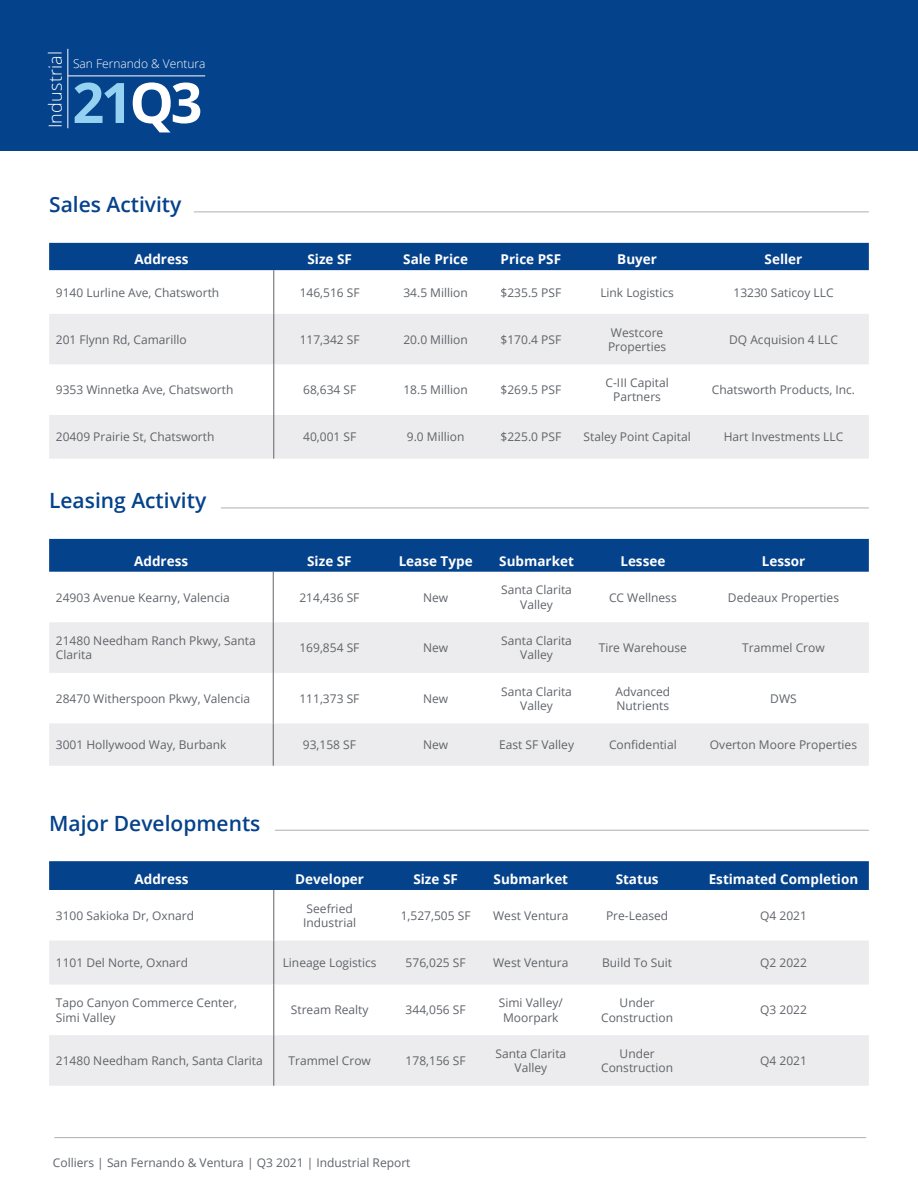
<style>
.page{position:relative;width:918px;height:1188px;background:#fff}
.page>*{position:absolute;margin:0;border:0;box-sizing:border-box;transform-origin:0 0}
.t1{font:700 55.8px "Open Sans";color:#95d2f2}
.t2{font:600 21px "Open Sans";color:#05428c}
.t3{font:300 18px "Open Sans";letter-spacing:.01em;color:#fff}
.t4{font:700 13.5px "Open Sans";color:#fff}
.t5{font:12px/14.4px "Open Sans";color:#5f6369;text-align:center}
.t6{font:300 12px "Open Sans";color:#fff}
.s1{color:#fff}
</style>
<div class="page">
<hr style="left:54px;top:1137px;width:812px;height:1px;background:#aeafb3">
<div style="left:0;top:0;width:918px;height:151px;background:#05428c"></div>
<hr style="left:68px;top:75px;width:137px;height:1px;background:#fff">
<hr style="left:67px;top:49px;width:1px;height:79px;background:#fff">
<div style="left:49px;top:243px;width:820px;height:27px;background:#05428c"></div>
<svg style="left:49px;top:314px;width:820px;height:145px;fill:#ececee"></svg>
<hr style="left:273px;top:270px;width:1px;height:44px;background:#5f6369">
<hr style="left:273px;top:314px;width:1px;height:50px;background:#5f6369">
<hr style="left:273px;top:364px;width:1px;height:51px;background:#5f6369">
<hr style="left:273px;top:415px;width:1px;height:44px;background:#5f6369">
<hr style="left:194px;top:212px;width:675px;height:1px;background:#aeafb3">
<div style="left:49px;top:539px;width:820px;height:33px;background:#05428c"></div>
<svg style="left:49px;top:622px;width:820px;height:144px;fill:#ececee"></svg>
<hr style="left:273px;top:572px;width:1px;height:50px;background:#5f6369">
<hr style="left:273px;top:622px;width:1px;height:51px;background:#5f6369">
<hr style="left:273px;top:673px;width:1px;height:50px;background:#5f6369">
<hr style="left:273px;top:723px;width:1px;height:43px;background:#5f6369">
<hr style="left:221px;top:508px;width:648px;height:1px;background:#aeafb3">
<hr style="left:275px;top:830px;width:594px;height:1px;background:#aeafb3">
<div style="left:49px;top:861px;width:820px;height:29px;background:#05428c"></div>
<svg style="left:49px;top:941px;width:820px;height:145px;fill:#ececee"></svg>
<hr style="left:273px;top:890px;width:1px;height:51px;background:#5f6369">
<hr style="left:273px;top:941px;width:1px;height:44px;background:#5f6369">
<hr style="left:273px;top:985px;width:1px;height:50px;background:#5f6369">
<hr style="left:273px;top:1035px;width:1px;height:51px;background:#5f6369">
<h3 class="t3" style="left:43px;top:128px;width:79px;rotate:-90deg">Industrial</h3>
<p class="t6" style="left:73px;top:55px;width:134px">San Fernando &amp; Ventura</p>
<h1 class="t1" style="left:72px;top:63px;width:132px">21<span class="s1">Q3</span></h1>
<h2 class="t2" style="left:49px;top:190px;width:134px">Sales Activity</h2>
<p class="t4" style="left:134px;top:250px;width:55px">Address</p>
<p class="t4" style="left:307px;top:250px;width:46px">Size SF</p>
<p class="t4" style="left:403px;top:250px;width:66px">Sale Price</p>
<p class="t4" style="left:501px;top:250px;width:62px">Price PSF</p>
<p class="t4" style="left:617px;top:250px;width:41px">Buyer</p>
<p class="t4" style="left:765px;top:250px;width:39px">Seller</p>
<p class="t5" style="left:56px;top:285px;width:165px">9140 Lurline Ave, Chatsworth</p>
<p class="t5" style="left:300px;top:285px;width:62px">146,516 SF</p>
<p class="t5" style="left:403px;top:285px;width:66px">34.5 Million</p>
<p class="t5" style="left:501px;top:285px;width:62px">$235.5 PSF</p>
<p class="t5" style="left:600px;top:285px;width:75px">Link Logistics</p>
<p class="t5" style="left:733px;top:285px;width:102px">13230 Saticoy LLC</p>
<p class="t5" style="left:56px;top:332px;width:133px">201 Flynn Rd, Camarillo</p>
<p class="t5" style="left:300px;top:332px;width:62px">117,342 SF</p>
<p class="t5" style="left:403px;top:332px;width:66px">20.0 Million</p>
<p class="t5" style="left:501px;top:332px;width:62px">$170.4 PSF</p>
<p class="t5" style="left:608px;top:325px;width:60px;text-align:left">Westcore<br>Properties</p>
<p class="t5" style="left:729px;top:332px;width:110px">DQ Acquision 4 LLC</p>
<p class="t5" style="left:56px;top:382px;width:179px">9353 Winnetka Ave, Chatsworth</p>
<p class="t5" style="left:303px;top:382px;width:55px">68,634 SF</p>
<p class="t5" style="left:403px;top:382px;width:66px">18.5 Million</p>
<p class="t5" style="left:501px;top:382px;width:62px">$269.5 PSF</p>
<p class="t5" style="left:606px;top:375px;width:65px">C-III Capital<br>Partners</p>
<p class="t5" style="left:712px;top:382px;width:145px">Chatsworth Products, Inc.</p>
<p class="t5" style="left:56px;top:430px;width:160px">20409 Prairie St, Chatsworth</p>
<p class="t5" style="left:303px;top:430px;width:55px">40,001 SF</p>
<p class="t5" style="left:407px;top:430px;width:59px">9.0 Million</p>
<p class="t5" style="left:501px;top:430px;width:62px">$225.0 PSF</p>
<p class="t5" style="left:584px;top:430px;width:109px">Staley Point Capital</p>
<p class="t5" style="left:724px;top:430px;width:121px">Hart Investments LLC</p>
<h2 class="t2" style="left:49px;top:486px;width:159px">Leasing Activity</h2>
<p class="t4" style="left:134px;top:551px;width:55px">Address</p>
<p class="t4" style="left:307px;top:551px;width:46px">Size SF</p>
<p class="t4" style="left:399px;top:551px;width:75px">Lease Type</p>
<p class="t4" style="left:499px;top:551px;width:76px">Submarket</p>
<p class="t4" style="left:620px;top:551px;width:46px">Lessee</p>
<p class="t4" style="left:762px;top:551px;width:45px">Lessor</p>
<p class="t5" style="left:56px;top:590px;width:175px">24903 Avenue Kearny, Valencia</p>
<p class="t5" style="left:299px;top:590px;width:62px">214,436 SF</p>
<p class="t5" style="left:423px;top:590px;width:27px">New</p>
<p class="t5" style="left:501px;top:583px;width:72px">Santa Clarita<br>Valley</p>
<p class="t5" style="left:609px;top:590px;width:69px">CC Wellness</p>
<p class="t5" style="left:728px;top:590px;width:113px">Dedeaux Properties</p>
<p class="t5" style="left:56px;top:633px;width:201px;text-align:left">21480 Needham Ranch Pkwy, Santa<br>Clarita</p>
<p class="t5" style="left:299px;top:640px;width:62px">169,854 SF</p>
<p class="t5" style="left:423px;top:640px;width:27px">New</p>
<p class="t5" style="left:501px;top:633px;width:72px">Santa Clarita<br>Valley</p>
<p class="t5" style="left:599px;top:640px;width:90px">Tire Warehouse</p>
<p class="t5" style="left:742px;top:640px;width:84px">Trammel Crow</p>
<p class="t5" style="left:56px;top:691px;width:196px">28470 Witherspoon Pkwy, Valencia</p>
<p class="t5" style="left:299px;top:691px;width:62px">111,373 SF</p>
<p class="t5" style="left:423px;top:691px;width:27px">New</p>
<p class="t5" style="left:501px;top:684px;width:72px">Santa Clarita<br>Valley</p>
<p class="t5" style="left:615px;top:684px;width:56px;text-align:left">Advanced<br>Nutrients</p>
<p class="t5" style="left:770px;top:691px;width:28px">DWS</p>
<p class="t5" style="left:56px;top:737px;width:172px">3001 Hollywood Way, Burbank</p>
<p class="t5" style="left:303px;top:737px;width:55px">93,158 SF</p>
<p class="t5" style="left:423px;top:737px;width:27px">New</p>
<p class="t5" style="left:499px;top:737px;width:76px">East SF Valley</p>
<p class="t5" style="left:609px;top:737px;width:69px">Confidential</p>
<p class="t5" style="left:710px;top:737px;width:149px">Overton Moore Properties</p>
<h2 class="t2" style="left:49px;top:809px;width:213px">Major Developments</h2>
<p class="t4" style="left:134px;top:870px;width:55px">Address</p>
<p class="t4" style="left:295px;top:870px;width:70px">Developer</p>
<p class="t4" style="left:413px;top:870px;width:46px">Size SF</p>
<p class="t4" style="left:494px;top:870px;width:76px">Submarket</p>
<p class="t4" style="left:616px;top:870px;width:44px">Status</p>
<p class="t4" style="left:709px;top:870px;width:151px">Estimated Completion</p>
<p class="t5" style="left:56px;top:908px;width:140px">3100 Sakioka Dr, Oxnard</p>
<p class="t5" style="left:303px;top:901px;width:55px;text-align:left">Seefried<br>Industrial</p>
<p class="t5" style="left:401px;top:908px;width:71px">1,527,505 SF</p>
<p class="t5" style="left:493px;top:908px;width:77px">West Ventura</p>
<p class="t5" style="left:606px;top:908px;width:64px">Pre-Leased</p>
<p class="t5" style="left:760px;top:908px;width:48px">Q4 2021</p>
<p class="t5" style="left:56px;top:955px;width:134px">1101 Del Norte, Oxnard</p>
<p class="t5" style="left:283px;top:955px;width:95px">Lineage Logistics</p>
<p class="t5" style="left:406px;top:955px;width:62px">576,025 SF</p>
<p class="t5" style="left:493px;top:955px;width:77px">West Ventura</p>
<p class="t5" style="left:602px;top:955px;width:71px">Build To Suit</p>
<p class="t5" style="left:760px;top:955px;width:48px">Q2 2022</p>
<p class="t5" style="left:56px;top:995px;width:183px;text-align:left">Tapo Canyon Commerce Center,<br>Simi Valley</p>
<p class="t5" style="left:291px;top:1003px;width:79px">Stream Realty</p>
<p class="t5" style="left:406px;top:1003px;width:62px">344,056 SF</p>
<p class="t5" style="left:499px;top:995px;width:66px">Simi Valley/<br>Moorpark</p>
<p class="t5" style="left:601px;top:995px;width:74px">Under<br>Construction</p>
<p class="t5" style="left:760px;top:1003px;width:48px">Q3 2022</p>
<p class="t5" style="left:56px;top:1053px;width:208px">21480 Needham Ranch, Santa Clarita</p>
<p class="t5" style="left:288px;top:1053px;width:84px">Trammel Crow</p>
<p class="t5" style="left:406px;top:1053px;width:62px">178,156 SF</p>
<p class="t5" style="left:495px;top:1046px;width:72px">Santa Clarita<br>Valley</p>
<p class="t5" style="left:601px;top:1046px;width:74px">Under<br>Construction</p>
<p class="t5" style="left:760px;top:1053px;width:48px">Q4 2021</p>
<p class="t5" style="left:53px;top:1155px;width:359px">Colliers | San Fernando &amp; Ventura | Q3 2021 | Industrial Report</p>
</div>
